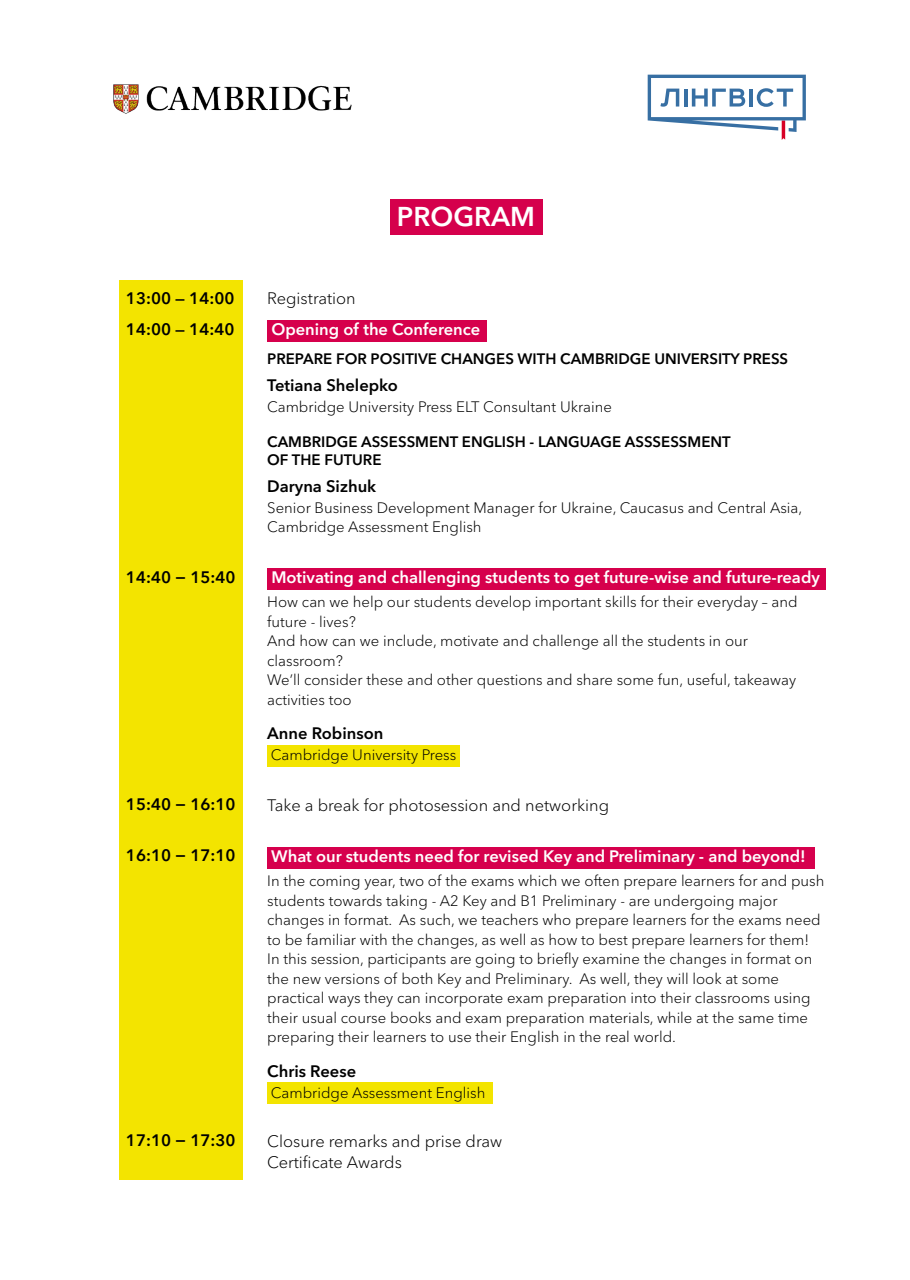
<style>
.page{position:relative;width:910px;height:1280px;background:#fff}
.page>*{position:absolute;margin:0;border:0;box-sizing:border-box;transform-origin:0 0}
.t1{font:600 27px "Avenir Next Cyr";color:#fff}
.t2{font:600 16.5px "Avenir Next Cyr";color:#fff}
.t3{font:600 16.5px/31.5px "Avenir Next Cyr";color:#000}
.t4{font:300 16.5px/21px "Avenir Next Cyr";color:#000}
.t5{font:300 15px/19.5px "Avenir Next Cyr";color:#000}
.t6{font:600 15px/18px "Avenir Next Cyr";color:#000}
</style>
<div class="page">
<div style="left:119px;top:280px;width:124px;height:899px;background:#f3e400"></div>
<div style="left:391px;top:199px;width:152px;height:36px;background:#d5004c"></div>
<div style="left:267px;top:321px;width:219px;height:21px;background:#d6004c"></div>
<div style="left:267px;top:745px;width:193px;height:21px;background:#f3e400"></div>
<div style="left:267px;top:1082px;width:225px;height:21px;background:#f3e400"></div>
<div style="left:267px;top:847px;width:548px;height:21px;background:#d6004d"></div>
<div style="left:267px;top:569px;width:558px;height:21px;background:#d6004c"></div>
<svg style="left:648px;top:75px;width:158px;height:65px"></svg>
<img style="left:113px;top:84px;width:239px;height:30px">
<p class="t3" style="left:126px;top:282px;width:110px">13:00 — 14:00<br>14:00 — 14:40</p>
<p class="t3" style="left:126px;top:561px;width:111px">14:40 − 15:40</p>
<p class="t3" style="left:126px;top:788px;width:111px">15:40 − 16:10</p>
<p class="t3" style="left:126px;top:839px;width:111px">16:10 − 17:10</p>
<p class="t3" style="left:126px;top:1124px;width:111px">17:10 − 17:30</p>
<h1 class="t1" style="left:397px;top:200px;width:140px">PROGRAM</h1>
<p class="t4" style="left:267px;top:288px;width:90px">Registration</p>
<p class="t2" style="left:271px;top:320px;width:210px">Opening of the Conference</p>
<p class="t6" style="left:267px;top:350px;width:523px">PREPARE FOR POSITIVE CHANGES WITH CAMBRIDGE UNIVERSITY PRESS</p>
<p class="t3" style="left:267px;top:369px;width:132px">Tetiana Shelepko</p>
<p class="t5" style="left:267px;top:397px;width:346px">Cambridge University Press ELT Consultant Ukraine</p>
<p class="t6" style="left:267px;top:432px;width:465px">CAMBRIDGE ASSESSMENT ENGLISH - LANGUAGE ASSSESSMENT<br>OF THE FUTURE</p>
<p class="t3" style="left:267px;top:470px;width:110px">Daryna Sizhuk</p>
<p class="t5" style="left:267px;top:497px;width:537px">Senior Business Development Manager for Ukraine, Caucasus and Central Asia,<br>Cambridge Assessment English</p>
<p class="t2" style="left:271px;top:567px;width:550px">Motivating and challenging students to get future-wise and future-ready</p>
<p class="t5" style="left:267px;top:592px;width:532px">How can we help our students develop important skills for their everyday – and future - lives?<br>And how can we include, motivate and challenge all the students in our classroom?<br>We’ll consider these and other questions and share some fun, useful, takeaway activities too</p>
<p class="t3" style="left:267px;top:717px;width:118px">Anne Robinson</p>
<p class="t5" style="left:271px;top:745px;width:187px">Cambridge University Press</p>
<p class="t4" style="left:267px;top:795px;width:343px">Take a break for photosession and networking</p>
<p class="t2" style="left:271px;top:846px;width:536px">What our students need for revised Key and Preliminary - and beyond!</p>
<p class="t5" style="left:267px;top:871px;width:559px">In the coming year, two of the exams which we often prepare learners for and push students towards taking - A2 Key and B1 Preliminary - are undergoing major changes in format. As such, we teachers who prepare learners for the exams need to be familiar with the changes, as well as how to best prepare learners for them!<br>In this session, participants are going to briefly examine the changes in format on the new versions of both Key and Preliminary. As well, they will look at some practical ways they can incorporate exam preparation into their classrooms using their usual course books and exam preparation materials, while at the same time preparing their learners to use their English in the real world.</p>
<p class="t3" style="left:267px;top:1055px;width:90px">Chris Reese</p>
<p class="t5" style="left:271px;top:1082px;width:216px">Cambridge Assessment English</p>
<p class="t4" style="left:267px;top:1131px;width:237px">Closure remarks and prise draw<br>Certificate Awards</p>
</div>
